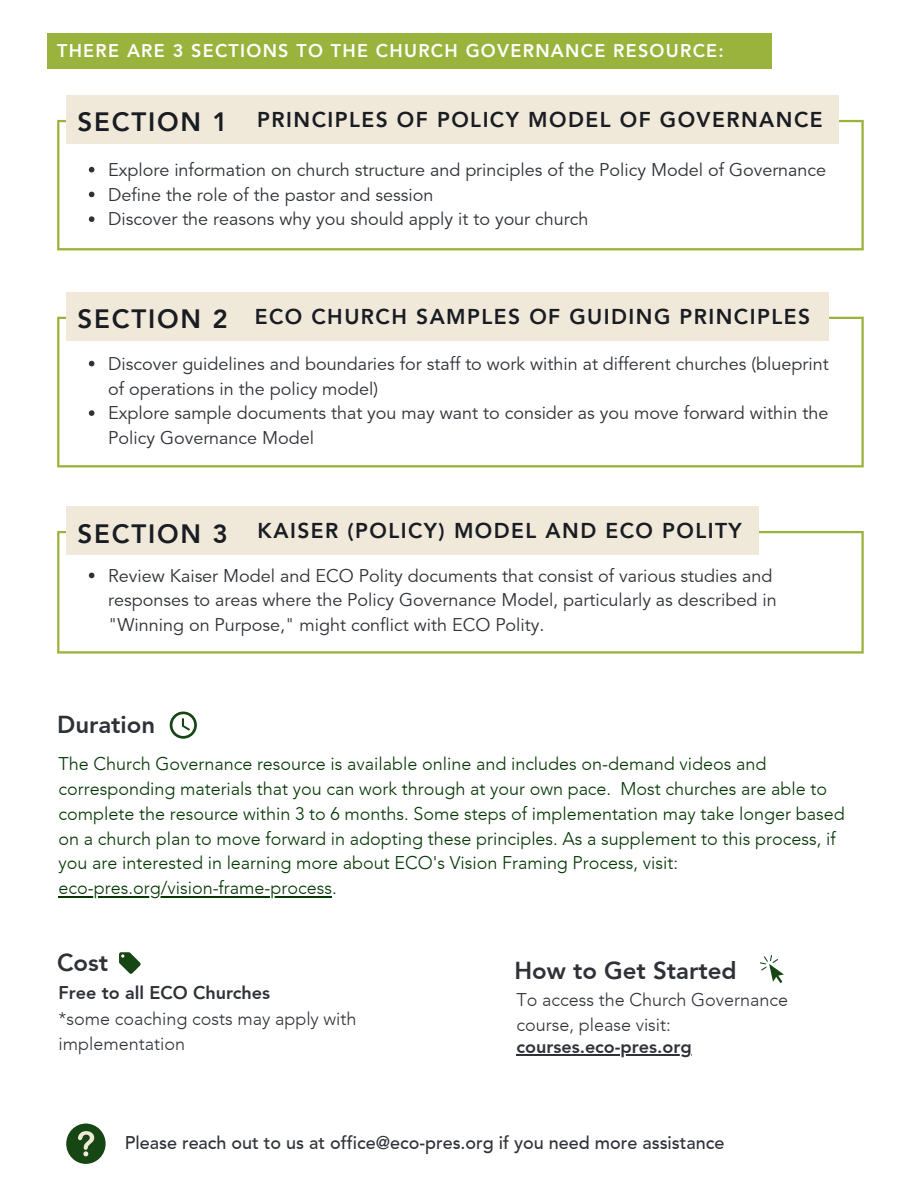
<style>
.page{position:relative;width:918px;height:1188px;background:#fff}
.page>*{position:absolute;margin:0;border:0;box-sizing:border-box;transform-origin:0 0}
.t1{font:800 25.95px "Avenir";letter-spacing:.07em;color:#191c22}
.t2{font:800 24px "Avenir";color:#2e3137}
.t3{font:800 21px "Avenir";letter-spacing:.07em;color:#191c22}
.t4{font:18px/24.8px "Avenir";color:#2e3137}
.t5{font:300 18px/24.8px "Avenir";color:#023501}
.t6{font:300 18px/24.8px "Avenir";color:#2e3137}
.t7{font:500 18px "Avenir";color:#2e3137}
.t8{font:800 18px "Avenir";letter-spacing:.07em;color:#fff}
.t9{font:800 18px "Avenir";color:#2e3137}
.s1{font-size:25.95px}
</style>
<div class="page">
<svg style="left:57px;top:120px;width:807px;height:130px"></svg>
<div style="left:66px;top:96px;width:773px;height:48px;background:#f0e9da"></div>
<svg style="left:57px;top:317px;width:807px;height:150px"></svg>
<div style="left:66px;top:293px;width:763px;height:48px;background:#f0e9da"></div>
<div style="left:48px;top:33px;width:724px;height:36px;background:#99b33d"></div>
<svg style="left:57px;top:531px;width:807px;height:123px"></svg>
<div style="left:66px;top:507px;width:693px;height:48px;background:#f0e9da"></div>
<svg style="left:170px;top:712px;width:27px;height:27px"></svg>
<svg style="left:119px;top:952px;width:22px;height:22px"></svg>
<svg style="left:760px;top:955px;width:24px;height:28px"></svg>
<div style="left:66px;top:1124px;width:40px;height:40px;background:#164613;border-radius:50%"></div>
<svg style="left:78px;top:1131px;width:16px;height:25px"></svg>
<svg style="left:89px;top:167px;width:5px;height:5px"></svg>
<svg style="left:89px;top:192px;width:5px;height:5px"></svg>
<svg style="left:89px;top:216px;width:5px;height:6px"></svg>
<svg style="left:89px;top:361px;width:5px;height:5px"></svg>
<svg style="left:89px;top:410px;width:5px;height:6px"></svg>
<svg style="left:89px;top:573px;width:5px;height:5px"></svg>
<hr style="left:59px;top:896px;width:273px;height:2px;background:#023501">
<hr style="left:516px;top:1054px;width:176px;height:2px;background:#2e3137">
<p class="t8" style="left:57px;top:40px;width:668px">THERE ARE 3 SECTIONS TO THE CHURCH GOVERNANCE RESOURCE:</p>
<p class="t3" style="left:78px;top:108px;width:747px"><span class="s1">SECTION 1</span> PRINCIPLES OF POLICY MODEL OF GOVERNANCE</p>
<p class="t4" style="left:108px;top:158px;width:720px">Explore information on church structure and principles of the Policy Model of Governance<br>Define the role of the pastor and session<br>Discover the reasons why you should apply it to your church</p>
<p class="t3" style="left:255px;top:304px;width:557px">ECO CHURCH SAMPLES OF GUIDING PRINCIPLES</p>
<p class="t4" style="left:108px;top:352px;width:722px">Discover guidelines and boundaries for staff to work within at different churches (blueprint of operations in the policy model)<br>Explore sample documents that you may want to consider as you move forward within the Policy Governance Model</p>
<h1 class="t1" style="left:78px;top:304px;width:152px">SECTION 2</h1>
<p class="t3" style="left:258px;top:519px;width:486px">KAISER (POLICY) MODEL AND ECO POLITY</p>
<p class="t4" style="left:108px;top:564px;width:670px">Review Kaiser Model and ECO Polity documents that consist of various studies and responses to areas where the Policy Governance Model, particularly as described in "Winning on Purpose," might conflict with ECO Polity.</p>
<h1 class="t1" style="left:78px;top:518px;width:152px">SECTION 3</h1>
<h2 class="t2" style="left:57px;top:711px;width:100px">Duration</h2>
<p class="t5" style="left:59px;top:752px;width:788px">The Church Governance resource is available online and includes on-demand videos and corresponding materials that you can work through at your own pace. Most churches are able to complete the resource within 3 to 6 months. Some steps of implementation may take longer based on a church plan to move forward in adopting these principles. As a supplement to this process, if you are interested in learning more about ECO's Vision Framing Process, visit: eco-pres.org/vision-frame-process.</p>
<h2 class="t2" style="left:57px;top:949px;width:53px">Cost</h2>
<h2 class="t2" style="left:515px;top:956px;width:223px">How to Get Started</h2>
<p class="t9" style="left:59px;top:982px;width:213px">Free to all ECO Churches</p>
<p class="t6" style="left:516px;top:988px;width:273px">To access the Church Governance course, please visit:</p>
<p class="t9" style="left:516px;top:1036px;width:177px">courses.eco-pres.org</p>
<p class="t6" style="left:59px;top:1007px;width:299px">*some coaching costs may apply with implementation</p>
<p class="t7" style="left:125px;top:1133px;width:601px">Please reach out to us at office@eco-pres.org if you need more assistance</p>
</div>
